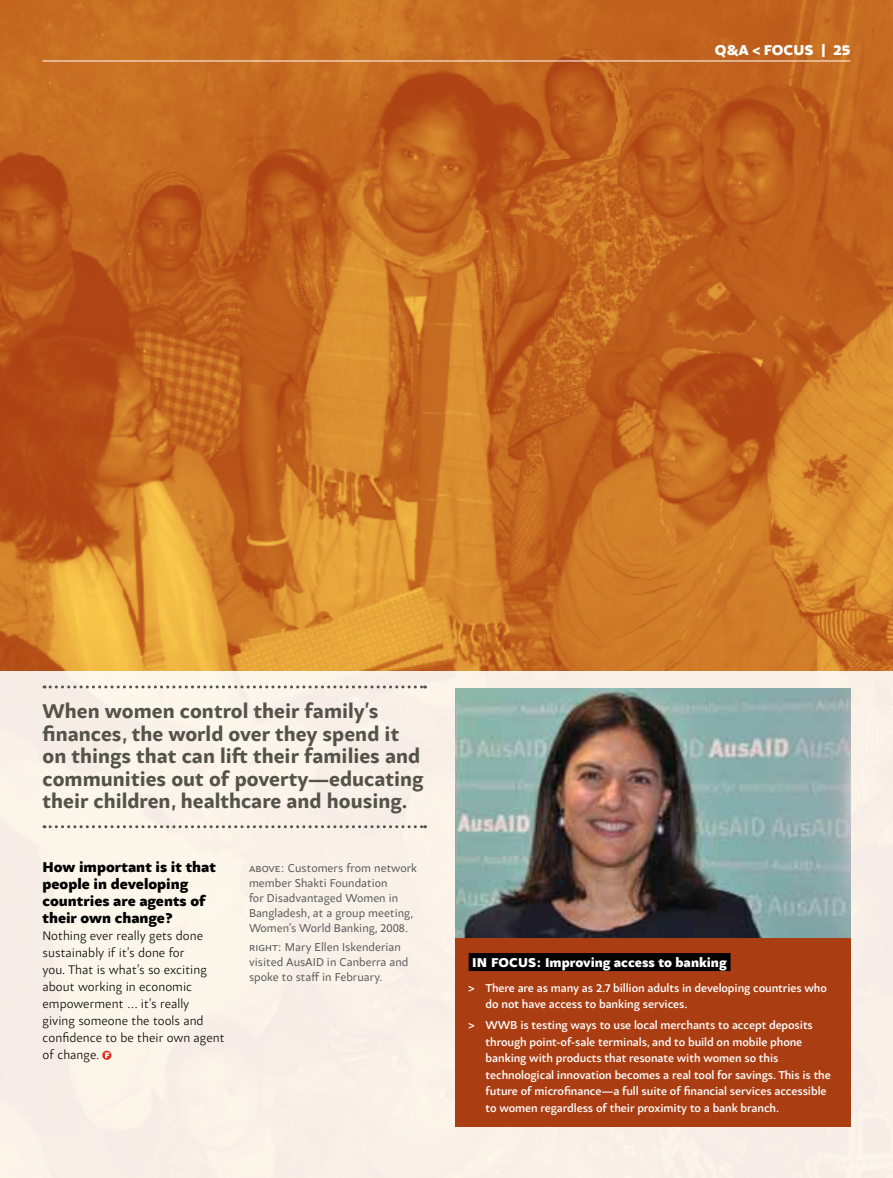
<style>
.page{position:relative;width:893px;height:1178px;background:#fff}
.page>*{position:absolute;margin:0;border:0;box-sizing:border-box;transform-origin:0 0}
.t1{font:700 21px/22.5px "Samo Sans Pro";color:#54534a}
.t2{font:900 15px/17px "Samo Sans Pro";color:#000}
.t3{font:900 15px "Samo Sans Pro";color:#fff}
.t4{font:900 13.5px "Samo Sans Pro";color:#fff}
.t5{font:300 13.05px/17px "Samo Sans Pro";color:#000}
.t6{font:500 12px/16.5px "Samo Sans Pro";letter-spacing:-.01em;color:#fff}
.t7{font:12px/15px "Samo Sans Pro";color:#58595b}
</style>
<div class="page">
<img style="left:0;top:0;width:893px;height:672px">
<hr style="left:43px;top:61px;width:807px;height:1px;background:#fff">
<div style="left:0;top:672px;width:893px;height:506px;background:#faf1e9"></div>
<svg style="left:102px;top:1050px;width:9px;height:10px"></svg>
<svg style="left:105px;top:1052px;width:4px;height:6px"></svg>
<div style="left:455px;top:938px;width:396px;height:189px;background:#ab3d12"></div>
<div style="left:469px;top:953px;width:261px;height:18px;background:#000"></div>
<svg style="left:44px;top:685px;width:382px;height:3px"></svg>
<svg style="left:44px;top:825px;width:382px;height:3px"></svg>
<img style="left:455px;top:689px;width:396px;height:249px">
<p class="t3" style="left:715px;top:40px;width:137px">Q&amp;A &lt; FOCUS | 25</p>
<h1 class="t1" style="left:43px;top:700px;width:382px">When women control their family’s finances, the world over they spend it on things that can lift their families and communities out of poverty—educating their children, healthcare and housing.</h1>
<p class="t2" style="left:43px;top:858px;width:175px">How important is it that people in developing countries are agents of their own change?</p>
<p class="t5" style="left:43px;top:927px;width:184px">Nothing ever really gets done sustainably if it’s done for<br>you. That is what’s so exciting about working in economic empowerment … it’s really giving someone the tools and confidence to be their own agent of change.</p>
<p class="t7" style="left:249px;top:861px;width:169px">above: Customers from network member Shakti Foundation<br>for Disadvantaged Women in<br>Bangladesh, at a group meeting,<br>Women’s World Banking, 2008.</p>
<p class="t7" style="left:249px;top:940px;width:161px">Right: Mary Ellen Iskenderian visited AusAID in Canberra and spoke to staff in February.</p>
<p class="t4" style="left:472px;top:954px;width:256px">IN FOCUS: Improving access to banking</p>
<p class="t6" style="left:486px;top:979px;width:343px;text-indent:-17px">&gt; There are as many as 2.7 billion adults in developing countries who do not have access to banking services.</p>
<p class="t6" style="left:486px;top:1017px;width:347px;text-indent:-17px">&gt; WWB is testing ways to use local merchants to accept deposits through point-of-sale terminals, and to build on mobile phone banking with products that resonate with women so this technological innovation becomes a real tool for savings. This is the future of microfinance—a full suite of financial services accessible to women regardless of their proximity to a bank branch.</p>
</div>
